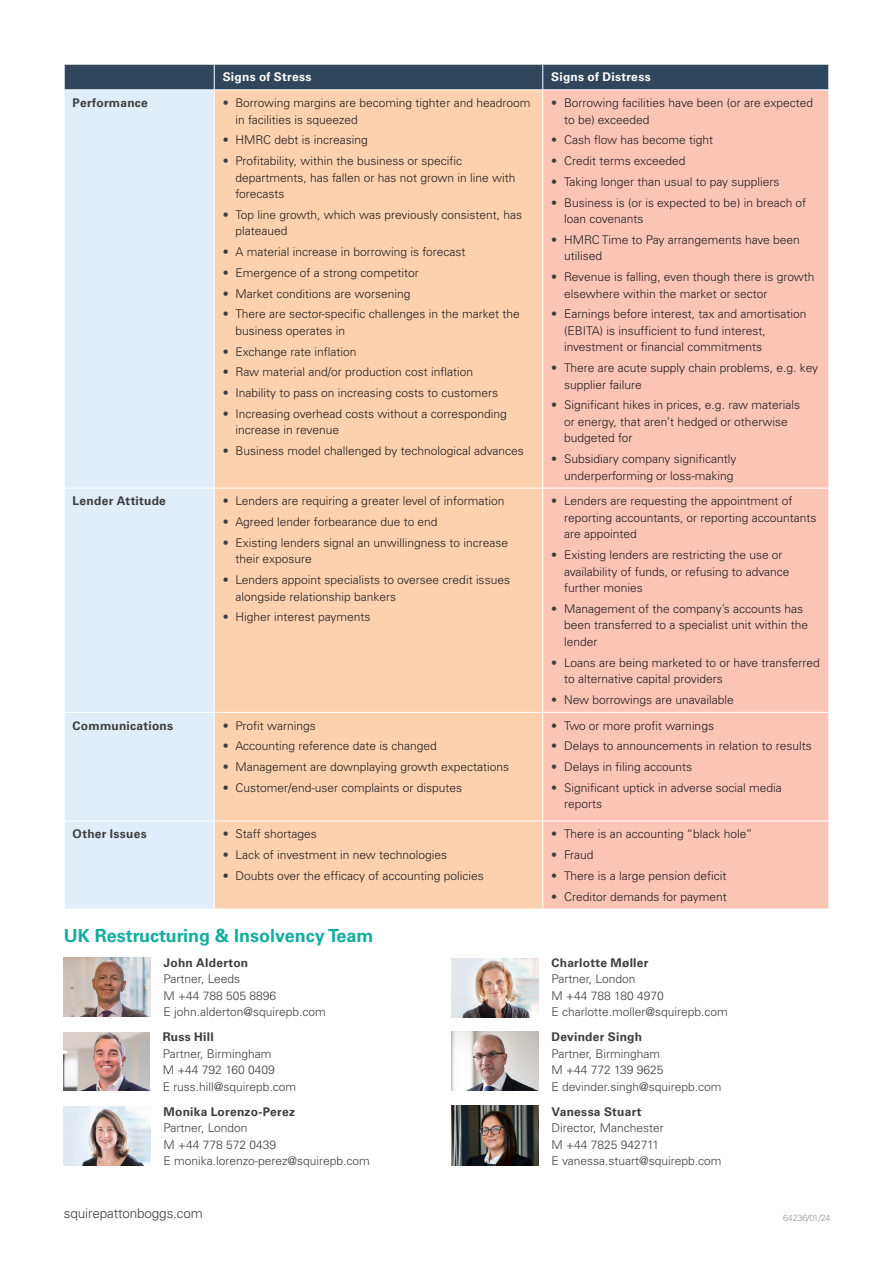
<style>
.page{position:relative;width:893px;height:1263px;background:#fff}
.page>*{position:absolute;margin:0;border:0;box-sizing:border-box;transform-origin:0 0}
.Body{font:700 18px "Univers LTCYR 65";color:#12ad9f}
.t1{font:300 13.5px "Univers LTCYR 45";letter-spacing:-.01em;color:#3e3e3f}
.t2{font:300 12px/16.5px "Univers LTCYR 45";color:#231f20}
.Contact{font:300 12px "Univers LTCYR 45";color:#3e3e3f}
.Contact-2{font:700 12px "Univers LTCYR 65";letter-spacing:.02em;color:#3e3e3f}
.t3{font:700 12px "Univers LTCYR 65";letter-spacing:.025em;color:#fff}
.t4{font:300 9px "Univers LTCYR 45";letter-spacing:-.02em;color:#939598}
.s1{color:#3e3e3f}
</style>
<div class="page">
<div style="left:65px;top:90px;width:149px;height:819px;background:#e1edf8"></div>
<div style="left:215px;top:90px;width:327px;height:819px;background:#fcd1af"></div>
<div style="left:543px;top:90px;width:285px;height:819px;background:#fbc4b5"></div>
<hr style="left:64px;top:488px;width:150px;height:1px;background:#fff">
<hr style="left:214px;top:488px;width:329px;height:1px;background:#fff">
<hr style="left:543px;top:488px;width:286px;height:1px;background:#fff">
<hr style="left:64px;top:712px;width:150px;height:1px;background:#fff">
<hr style="left:214px;top:712px;width:329px;height:1px;background:#fff">
<hr style="left:543px;top:712px;width:286px;height:1px;background:#fff">
<hr style="left:64px;top:821px;width:150px;height:1px;background:#fff">
<hr style="left:214px;top:821px;width:329px;height:1px;background:#fff">
<hr style="left:543px;top:821px;width:286px;height:1px;background:#fff">
<div style="left:64px;top:64px;width:765px;height:25px;background:#30465d"></div>
<img style="left:64px;top:957px;width:87px;height:59px">
<img style="left:64px;top:1032px;width:86px;height:59px">
<img style="left:64px;top:1107px;width:87px;height:59px">
<img style="left:452px;top:958px;width:87px;height:59px">
<img style="left:452px;top:1031px;width:87px;height:59px">
<img style="left:452px;top:1106px;width:87px;height:59px">
<p class="t3" style="left:223px;top:69px;width:90px">Signs of Stress</p>
<p class="t3" style="left:551px;top:69px;width:101px">Signs of Distress</p>
<p class="Contact-2" style="left:73px;top:94px;width:77px">Performance</p>
<p class="t2" style="left:235px;top:94px;width:296px;text-indent:-13px"><span class="s1">•</span> Borrowing margins are becoming tighter and headroom in facilities is squeezed</p>
<p class="t2" style="left:223px;top:131px;width:147px"><span class="s1">•</span> HMRC debt is increasing</p>
<p class="t2" style="left:235px;top:152px;width:282px;text-indent:-13px"><span class="s1">•</span> Profitability, within the business or specific departments, has fallen or has not grown in line with forecasts</p>
<p class="t2" style="left:235px;top:206px;width:288px;text-indent:-13px"><span class="s1">•</span> Top line growth, which was previously consistent, has plateaued</p>
<p class="t2" style="left:223px;top:243px;width:244px"><span class="s1">•</span> A material increase in borrowing is forecast</p>
<p class="t2" style="left:223px;top:264px;width:197px"><span class="s1">•</span> Emergence of a strong competitor</p>
<p class="t2" style="left:223px;top:285px;width:189px"><span class="s1">•</span> Market conditions are worsening</p>
<p class="t2" style="left:235px;top:305px;width:286px;text-indent:-13px"><span class="s1">•</span> There are sector-specific challenges in the market the business operates in</p>
<p class="t2" style="left:223px;top:343px;width:135px"><span class="s1">•</span> Exchange rate inflation</p>
<p class="t2" style="left:223px;top:363px;width:252px"><span class="s1">•</span> Raw material and/or production cost inflation</p>
<p class="t2" style="left:223px;top:384px;width:277px"><span class="s1">•</span> Inability to pass on increasing costs to customers</p>
<p class="t2" style="left:235px;top:405px;width:273px;text-indent:-13px"><span class="s1">•</span> Increasing overhead costs without a corresponding increase in revenue</p>
<p class="t2" style="left:223px;top:442px;width:303px"><span class="s1">•</span> Business model challenged by technological advances</p>
<p class="Contact-2" style="left:73px;top:493px;width:95px">Lender Attitude</p>
<p class="t2" style="left:223px;top:492px;width:283px"><span class="s1">•</span> Lenders are requiring a greater level of information</p>
<p class="t2" style="left:223px;top:513px;width:216px"><span class="s1">•</span> Agreed lender forbearance due to end</p>
<p class="t2" style="left:235px;top:534px;width:274px;text-indent:-13px"><span class="s1">•</span> Existing lenders signal an unwillingness to increase their exposure</p>
<p class="t2" style="left:235px;top:571px;width:276px;text-indent:-13px"><span class="s1">•</span> Lenders appoint specialists to oversee credit issues alongside relationship bankers</p>
<p class="t2" style="left:223px;top:608px;width:149px"><span class="s1">•</span> Higher interest payments</p>
<p class="Contact-2" style="left:73px;top:717px;width:102px">Communications</p>
<p class="t2" style="left:223px;top:717px;width:94px"><span class="s1">•</span> Profit warnings</p>
<p class="t2" style="left:223px;top:737px;width:216px"><span class="s1">•</span> Accounting reference date is changed</p>
<p class="t2" style="left:223px;top:758px;width:288px"><span class="s1">•</span> Management are downplaying growth expectations</p>
<p class="t2" style="left:223px;top:779px;width:241px"><span class="s1">•</span> Customer/end-user complaints or disputes</p>
<p class="Contact-2" style="left:73px;top:825px;width:76px">Other Issues</p>
<p class="t2" style="left:223px;top:825px;width:96px"><span class="s1">•</span> Staff shortages</p>
<p class="t2" style="left:223px;top:846px;width:226px"><span class="s1">•</span> Lack of investment in new technologies</p>
<p class="t2" style="left:223px;top:867px;width:262px"><span class="s1">•</span> Doubts over the efficacy of accounting policies</p>
<p class="Body" style="left:64px;top:923px;width:311px">UK Restructuring &amp; Insolvency Team</p>
<p class="Contact-2" style="left:164px;top:954px;width:86px">John Alderton</p>
<p class="Contact" style="left:164px;top:971px;width:78px">Partner, Leeds</p>
<p class="Contact" style="left:164px;top:987px;width:114px">M +44 788 505 8896</p>
<p class="Contact" style="left:164px;top:1004px;width:164px">E john.alderton@squirepb.com</p>
<p class="Contact-2" style="left:163px;top:1028px;width:52px">Russ Hill</p>
<p class="Contact" style="left:163px;top:1045px;width:110px">Partner, Birmingham</p>
<p class="Contact" style="left:163px;top:1062px;width:114px">M +44 792 160 0409</p>
<p class="Contact" style="left:163px;top:1078px;width:135px">E russ.hill@squirepb.com</p>
<p class="Contact-2" style="left:164px;top:1103px;width:133px">Monika Lorenzo-Perez</p>
<p class="Contact" style="left:164px;top:1120px;width:85px">Partner, London</p>
<p class="Contact" style="left:164px;top:1136px;width:114px">M +44 778 572 0439</p>
<p class="Contact" style="left:164px;top:1153px;width:208px">E monika.lorenzo-perez@squirepb.com</p>
<p class="t2" style="left:564px;top:94px;width:250px;text-indent:-13px"><span class="s1">•</span> Borrowing facilities have been (or are expected to be) exceeded</p>
<p class="t2" style="left:551px;top:131px;width:163px"><span class="s1">•</span> Cash flow has become tight</p>
<p class="t2" style="left:551px;top:152px;width:136px"><span class="s1">•</span> Credit terms exceeded</p>
<p class="t2" style="left:551px;top:173px;width:230px"><span class="s1">•</span> Taking longer than usual to pay suppliers</p>
<p class="t2" style="left:564px;top:194px;width:244px;text-indent:-13px"><span class="s1">•</span> Business is (or is expected to be) in breach of loan covenants</p>
<p class="t2" style="left:564px;top:231px;width:237px;text-indent:-13px"><span class="s1">•</span> HMRC Time to Pay arrangements have been utilised</p>
<p class="t2" style="left:564px;top:268px;width:252px;text-indent:-13px"><span class="s1">•</span> Revenue is falling, even though there is growth elsewhere within the market or sector</p>
<p class="t2" style="left:564px;top:305px;width:244px;text-indent:-13px"><span class="s1">•</span> Earnings before interest, tax and amortisation (EBITA) is insufficient to fund interest, investment or financial commitments</p>
<p class="t2" style="left:564px;top:359px;width:256px;text-indent:-13px"><span class="s1">•</span> There are acute supply chain problems, e.g. key supplier failure</p>
<p class="t2" style="left:564px;top:396px;width:238px;text-indent:-13px"><span class="s1">•</span> Significant hikes in prices, e.g. raw materials or energy, that aren’t hedged or otherwise budgeted for</p>
<p class="t2" style="left:551px;top:450px;width:187px;text-align:right"><span class="s1">•</span> Subsidiary company significantly underperforming or loss-making</p>
<p class="t2" style="left:564px;top:492px;width:254px;text-indent:-13px"><span class="s1">•</span> Lenders are requesting the appointment of reporting accountants, or reporting accountants are appointed</p>
<p class="t2" style="left:564px;top:546px;width:227px;text-indent:-13px"><span class="s1">•</span> Existing lenders are restricting the use or availability of funds, or refusing to advance further monies</p>
<p class="t2" style="left:564px;top:600px;width:246px;text-indent:-13px"><span class="s1">•</span> Management of the company’s accounts has been transferred to a specialist unit within the lender</p>
<p class="t2" style="left:564px;top:654px;width:257px;text-indent:-13px"><span class="s1">•</span> Loans are being marketed to or have transferred to alternative capital providers</p>
<p class="t2" style="left:551px;top:691px;width:184px"><span class="s1">•</span> New borrowings are unavailable</p>
<p class="t2" style="left:551px;top:717px;width:164px"><span class="s1">•</span> Two or more profit warnings</p>
<p class="t2" style="left:551px;top:737px;width:262px"><span class="s1">•</span> Delays to announcements in relation to results</p>
<p class="t2" style="left:551px;top:758px;width:142px"><span class="s1">•</span> Delays in filing accounts</p>
<p class="t2" style="left:564px;top:779px;width:219px;text-indent:-13px"><span class="s1">•</span> Significant uptick in adverse social media reports</p>
<p class="t2" style="left:551px;top:825px;width:203px"><span class="s1">•</span> There is an accounting “black hole”</p>
<p class="t2" style="left:551px;top:846px;width:44px"><span class="s1">•</span> Fraud</p>
<p class="t2" style="left:551px;top:867px;width:177px"><span class="s1">•</span> There is a large pension deficit</p>
<p class="t2" style="left:551px;top:888px;width:177px"><span class="s1">•</span> Creditor demands for payment</p>
<p class="Contact-2" style="left:551px;top:954px;width:98px">Charlotte Møller</p>
<p class="Contact" style="left:551px;top:971px;width:85px">Partner, London</p>
<p class="Contact" style="left:551px;top:987px;width:114px">M +44 788 180 4970</p>
<p class="Contact" style="left:551px;top:1004px;width:178px">E charlotte.moller@squirepb.com</p>
<p class="Contact-2" style="left:551px;top:1028px;width:92px">Devinder Singh</p>
<p class="Contact" style="left:551px;top:1045px;width:110px">Partner, Birmingham</p>
<p class="Contact" style="left:551px;top:1062px;width:114px">M +44 772 139 9625</p>
<p class="Contact" style="left:551px;top:1078px;width:171px">E devinder.singh@squirepb.com</p>
<p class="Contact-2" style="left:551px;top:1103px;width:92px">Vanessa Stuart</p>
<p class="Contact" style="left:551px;top:1120px;width:114px">Director, Manchester</p>
<p class="Contact" style="left:551px;top:1136px;width:109px">M +44 7825 942711</p>
<p class="Contact" style="left:551px;top:1153px;width:171px">E vanessa.stuart@squirepb.com</p>
<p class="t1" style="left:64px;top:1204px;width:141px">squirepattonboggs.com</p>
<p class="t4" style="left:783px;top:1212px;width:49px">64236/01/24</p>
</div>
